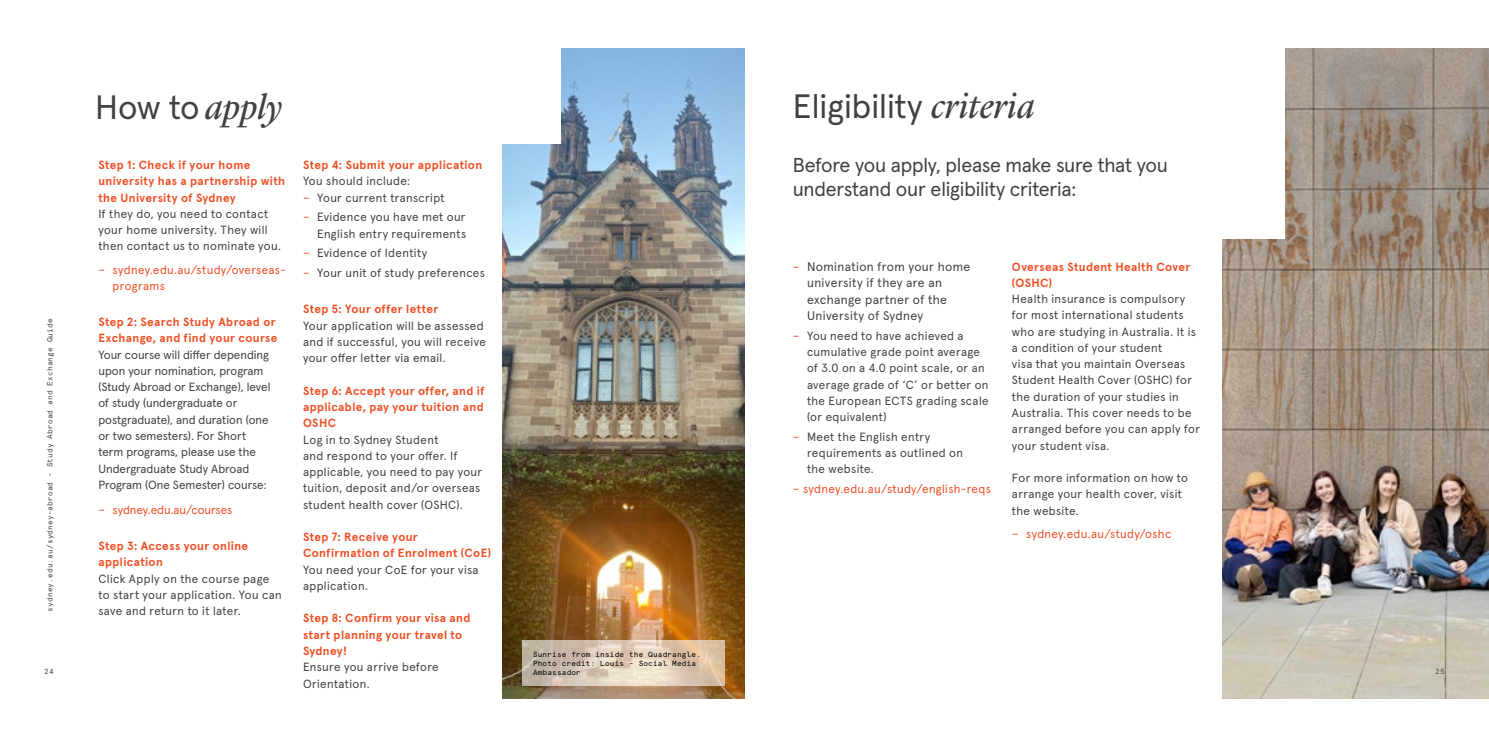
<style>
.page{position:relative;width:1489px;height:745px;background:#fff}
.page>*{position:absolute;margin:0;border:0;box-sizing:border-box;transform-origin:0 0}
.t1{font:33.75px "Apercu Pro";color:#414042}
.BODY{font:700 25px "Apercu Pro";letter-spacing:.005em;color:#414042}
.BODY-2{font:20px/24px "Apercu Pro";letter-spacing:-.01em;color:#414042}
.t2{font:12.5px/16.2px "Apercu Pro";letter-spacing:.03em;color:#414042}
.BODY-3{font:11.88px/16.2px "Apercu Pro";letter-spacing:.03em;color:#414042}
.BODY-4{font:700 11.88px/16.2px "Apercu Pro";letter-spacing:.03em;color:#f04e23}
.BODY-5{font:11.88px/16.2px "Apercu Pro";color:#414042}
.BODY-6{font:11.88px/16.2px "Apercu Pro";letter-spacing:.03em;color:#f04e23}
.BODY-7{font:11.88px "Apercu Pro";color:#f04e23}
.CAPTION_BLCAK{font:7.5px "Apercu Mono Pro";letter-spacing:.02em;color:#000}
.t3{font:7.5px "Apercu Mono Pro";letter-spacing:.02em;color:#414042}
.s1{font-family:"Lyon Display LF";font-style:italic;font-size:35px}
.s2{color:#f04e23}
.s3{font-size:11.88px;color:#f04e23}
</style>
<div class="page">
<img style="left:502px;top:49px;width:242px;height:649px">
<div style="left:432px;top:0;width:129px;height:144px;background:#fff"></div>
<img style="left:1222px;top:49px;width:266px;height:649px">
<div style="left:1212px;top:35px;width:72px;height:204px;background:#fff"></div>
<svg style="left:522px;top:640px;width:202px;height:45px;background:#d9c7b3"></svg>
<p class="t1" style="left:792px;top:80px;width:243px">Eligibility <span class="s1">criteria</span></p>
<p class="t1" style="left:95px;top:81px;width:189px">How to <span class="s1">apply</span></p>
<p class="BODY" style="left:792px;top:94px;width:107px">Eligibility</p>
<p class="BODY-2" style="left:792px;top:151px;width:377px">Before you apply, please make sure that you understand our eligibility criteria:</p>
<p class="BODY-4" style="left:98px;top:156px;width:188px">Step 1: Check if your home university has a partnership with the University of Sydney</p>
<p class="BODY-3" style="left:98px;top:204px;width:184px">If they do, you need to contact your home university. They will then contact us to nominate you.</p>
<p class="BODY-6" style="left:113px;top:260px;width:175px;text-indent:-14px">– sydney.edu.au/study/overseas&shy;programs</p>
<p class="BODY-4" style="left:98px;top:313px;width:181px">Step 2: Search Study Abroad or<br>Exchange, and find your course</p>
<p class="BODY-5" style="left:98px;top:345px;width:173px">Your course will differ depending upon your nomination, program (Study Abroad or Exchange), level of study (undergraduate or postgraduate), and duration (one or two semesters). For Short term programs, please use the<br>Undergraduate Study Abroad<br>Program (One Semester) course:</p>
<p class="BODY-7" style="left:98px;top:500px;width:135px">– sydney.edu.au/courses</p>
<p class="BODY-4" style="left:98px;top:536px;width:151px">Step 3: Access your online application</p>
<p class="BODY-3" style="left:98px;top:569px;width:185px">Click Apply on the course page to start your application. You can save and return to it later.</p>
<p class="BODY-4" style="left:303px;top:156px;width:181px">Step 4: Submit your application</p>
<p class="BODY-3" style="left:303px;top:172px;width:109px">You should include:</p>
<p class="BODY-3" style="left:303px;top:188px;width:143px"><span class="s2">–</span> Your current transcript</p>
<p class="BODY-3" style="left:303px;top:208px;width:165px;text-align:right"><span class="s2">–</span> Evidence you have met our<br>English entry requirements</p>
<p class="BODY-3" style="left:303px;top:244px;width:126px"><span class="s2">–</span> Evidence of Identity</p>
<p class="BODY-3" style="left:303px;top:264px;width:183px"><span class="s2">–</span> Your unit of study preferences</p>
<p class="BODY-4" style="left:303px;top:300px;width:137px">Step 5: Your offer letter</p>
<p class="BODY-3" style="left:303px;top:316px;width:184px">Your application will be assessed and if successful, you will receive your offer letter via email.</p>
<p class="BODY-4" style="left:303px;top:381px;width:183px;text-align:justify">Step 6: Accept your offer, and if applicable, pay your tuition and OSHC</p>
<p class="BODY-3" style="left:303px;top:430px;width:181px">Log in to Sydney Student<br>and respond to your offer. If applicable, you need to pay your tuition, deposit and/or overseas student health cover (OSHC).</p>
<p class="BODY-4" style="left:303px;top:527px;width:190px">Step 7: Receive your<br>Confirmation of Enrolment (CoE)</p>
<p class="BODY-3" style="left:303px;top:560px;width:177px">You need your CoE for your visa application.</p>
<p class="BODY-4" style="left:303px;top:609px;width:169px">Step 8: Confirm your visa and start planning your travel to<br>Sydney!</p>
<p class="BODY-3" style="left:303px;top:657px;width:137px">Ensure you arrive before<br>Orientation.</p>
<p class="BODY-4" style="left:1011px;top:257px;width:180px">Overseas Student Health Cover (OSHC)</p>
<p class="BODY-3" style="left:1011px;top:290px;width:186px">Health insurance is compulsory for most international students who are studying in Australia. It is a condition of your student</p>
<p class="BODY-3" style="left:1011px;top:355px;width:189px">visa that you maintain Overseas<br>Student Health Cover (OSHC) for the duration of your studies in<br>Australia. This cover needs to be arranged before you can apply for your student visa.</p>
<p class="BODY-3" style="left:1011px;top:468px;width:178px">For more information on how to arrange your health cover, visit the website.</p>
<p class="BODY-6" style="left:1011px;top:524px;width:161px">– sydney.edu.au/study/oshc</p>
<p class="t2" style="left:807px;top:257px;width:165px;text-indent:-14px"><span class="s3">–</span> Nomination from your home university if they are an exchange partner of the<br>University of Sydney</p>
<p class="BODY-3" style="left:807px;top:326px;width:183px;text-indent:-14px"><span class="s2">–</span> You need to have achieved a cumulative grade point average of 3.0 on a 4.0 point scale, or an average grade of ‘C’ or better on the European ECTS grading scale (or equivalent)</p>
<p class="BODY-3" style="left:807px;top:427px;width:157px;text-indent:-14px"><span class="s2">–</span> Meet the English entry requirements as outlined on the website.</p>
<p class="BODY-6" style="left:792px;top:479px;width:199px">– sydney.edu.au/study/english-reqs</p>
<p class="t3" style="left:44px;top:611px;width:294px;rotate:-90deg">sydney.edu.au/sydney-abroad - Study Abroad and Exchange Guide</p>
<p class="CAPTION_BLCAK" style="left:533px;top:648px;width:169px">Sunrise from inside the Quadrangle.</p>
<p class="CAPTION_BLCAK" style="left:533px;top:657px;width:165px">Photo credit: Louis - Social Media</p>
<p class="t3" style="left:44px;top:665px;width:11px">24</p>
<p class="CAPTION_BLCAK" style="left:533px;top:666px;width:49px">Ambassador</p>
<p class="t3" style="left:1435px;top:665px;width:11px">25</p>
</div>
